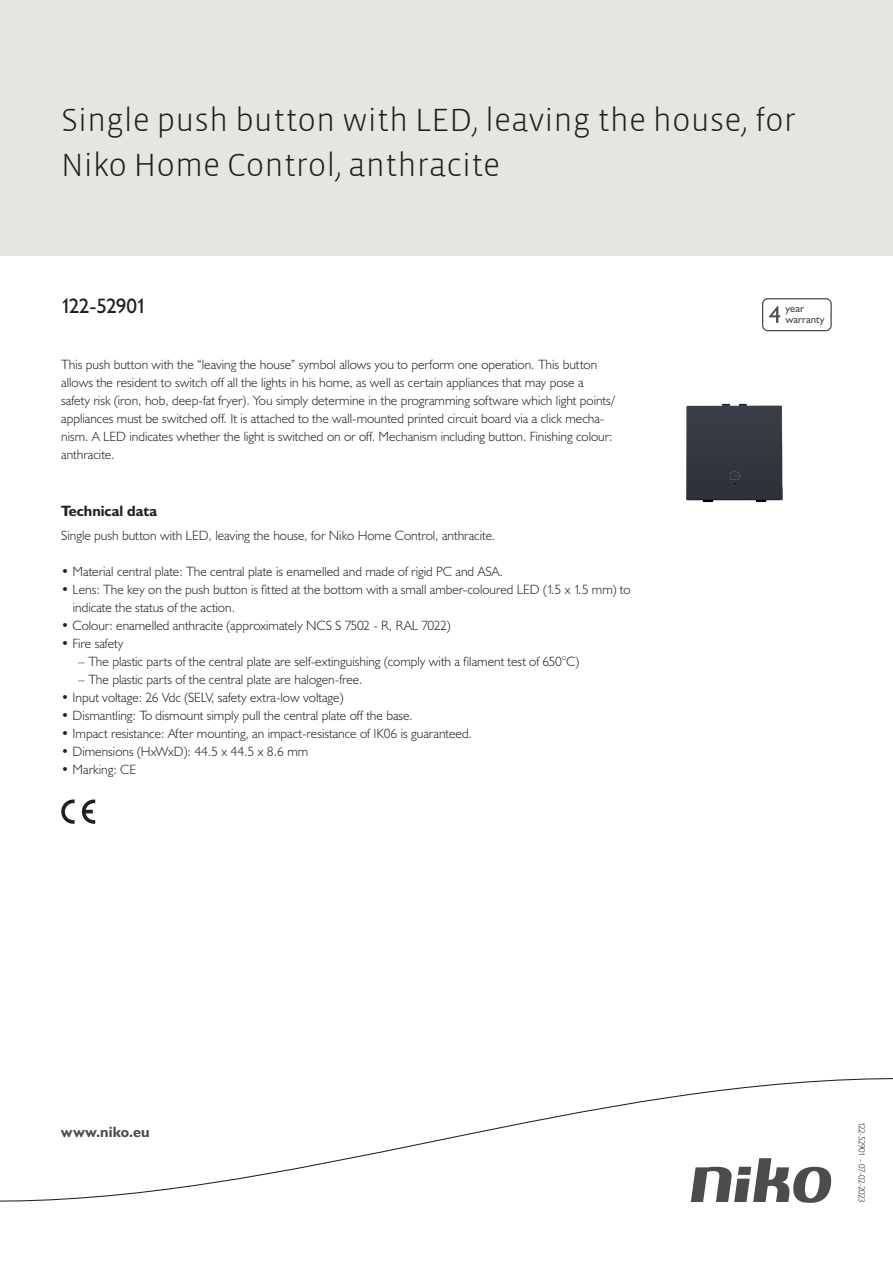
<style>
.page{position:relative;width:893px;height:1263px;background:#fff}
.page>*{position:absolute;margin:0;border:0;box-sizing:border-box;transform-origin:0 0}
.Title_datasheets{font:300 33px/45px "Vista Sans";color:#231f20}
.Article_number{font:21px "Humanist 521 BT";letter-spacing:-.035em;color:#231f20}
.Titles_parts{font:700 15px "Humanist 521 BT";color:#231f20}
.titel_afbeelding{font:700 15px "Humanist 521 BT";letter-spacing:.005em;color:#4b4c4d}
.Platte_tekst_CAB{font:300 13.5px/18px "Humanist 521 BT";color:#231f20}
.USP_Bullets{font:300 13.5px/18px "Humanist 521 BT";color:#231f20}
.USP_Bullets_level_2{font:300 13.5px "Humanist 521 BT";color:#231f20}
.t1{font:10.8px/10.8px "Humanist 521 BT";color:#4b4c4d}
.Revision{font:300 9px "Humanist 521 BT";letter-spacing:-.05em;color:#231f20}
</style>
<div class="page">
<div style="left:0;top:0;width:893px;height:255px;background:#e6e6e0"></div>
<svg style="left:82px;top:799px;width:13px;height:25px"></svg>
<svg style="left:61px;top:799px;width:14px;height:25px"></svg>
<svg style="left:762px;top:298px;width:70px;height:33px"></svg>
<svg style="left:0;top:1078px;width:893px;height:125px"></svg>
<img style="left:686px;top:403px;width:97px;height:99px">
<p class="Title_datasheets" style="left:61px;top:98px;width:736px">Single push button with LED, leaving the house, for<br>Niko Home Control, anthracite</p>
<p class="Article_number" style="left:61px;top:293px;width:87px">122-52901</p>
<p class="Platte_tekst_CAB" style="left:61px;top:355px;width:555px">This push button with the “leaving the house” symbol allows you to perform one operation. This button allows the resident to switch off all the lights in his home, as well as certain appliances that may pose a safety risk (iron, hob, deep-fat fryer). You simply determine in the programming software which light points/ appliances must be switched off. It is attached to the wall-mounted printed circuit board via a click mecha&shy;nism. A LED indicates whether the light is switched on or off. Mechanism including button. Finishing colour: anthracite.</p>
<p class="Titles_parts" style="left:61px;top:501px;width:98px">Technical data</p>
<p class="Platte_tekst_CAB" style="left:61px;top:526px;width:436px">Single push button with LED, leaving the house, for Niko Home Control, anthracite.</p>
<p class="USP_Bullets" style="left:61px;top:562px;width:443px">• Material central plate: The central plate is enamelled and made of rigid PC and ASA.</p>
<p class="USP_Bullets" style="left:73px;top:580px;width:559px;text-indent:-12px">• Lens: The key on the push button is fitted at the bottom with a small amber-coloured LED (1.5 x 1.5 mm) to indicate the status of the action.</p>
<p class="USP_Bullets" style="left:61px;top:616px;width:391px">• Colour: enamelled anthracite (approximately NCS S 7502 - R, RAL 7022)</p>
<p class="USP_Bullets" style="left:61px;top:634px;width:64px">• Fire safety</p>
<p class="USP_Bullets_level_2" style="left:78px;top:653px;width:502px">– The plastic parts of the central plate are self-extinguishing (comply with a filament test of 650°C)</p>
<p class="USP_Bullets_level_2" style="left:78px;top:671px;width:286px">– The plastic parts of the central plate are halogen-free.</p>
<p class="USP_Bullets" style="left:61px;top:688px;width:284px">• Input voltage: 26 Vdc (SELV, safety extra-low voltage)</p>
<p class="USP_Bullets" style="left:61px;top:706px;width:353px">• Dismantling: To dismount simply pull the central plate off the base.</p>
<p class="USP_Bullets" style="left:61px;top:724px;width:412px">• Impact resistance: After mounting, an impact-resistance of IK06 is guaranteed.</p>
<p class="USP_Bullets" style="left:61px;top:742px;width:249px">• Dimensions (HxWxD): 44.5 x 44.5 x 8.6 mm</p>
<p class="USP_Bullets" style="left:61px;top:760px;width:76px">• Marking: CE</p>
<p class="t1" style="left:785px;top:303px;width:41px">year warranty</p>
<p class="titel_afbeelding" style="left:61px;top:1122px;width:90px">www.niko.eu</p>
<p class="Revision" style="left:868px;top:1122px;width:82px;rotate:90deg">122-52901 - 07-02-2023</p>
</div>
